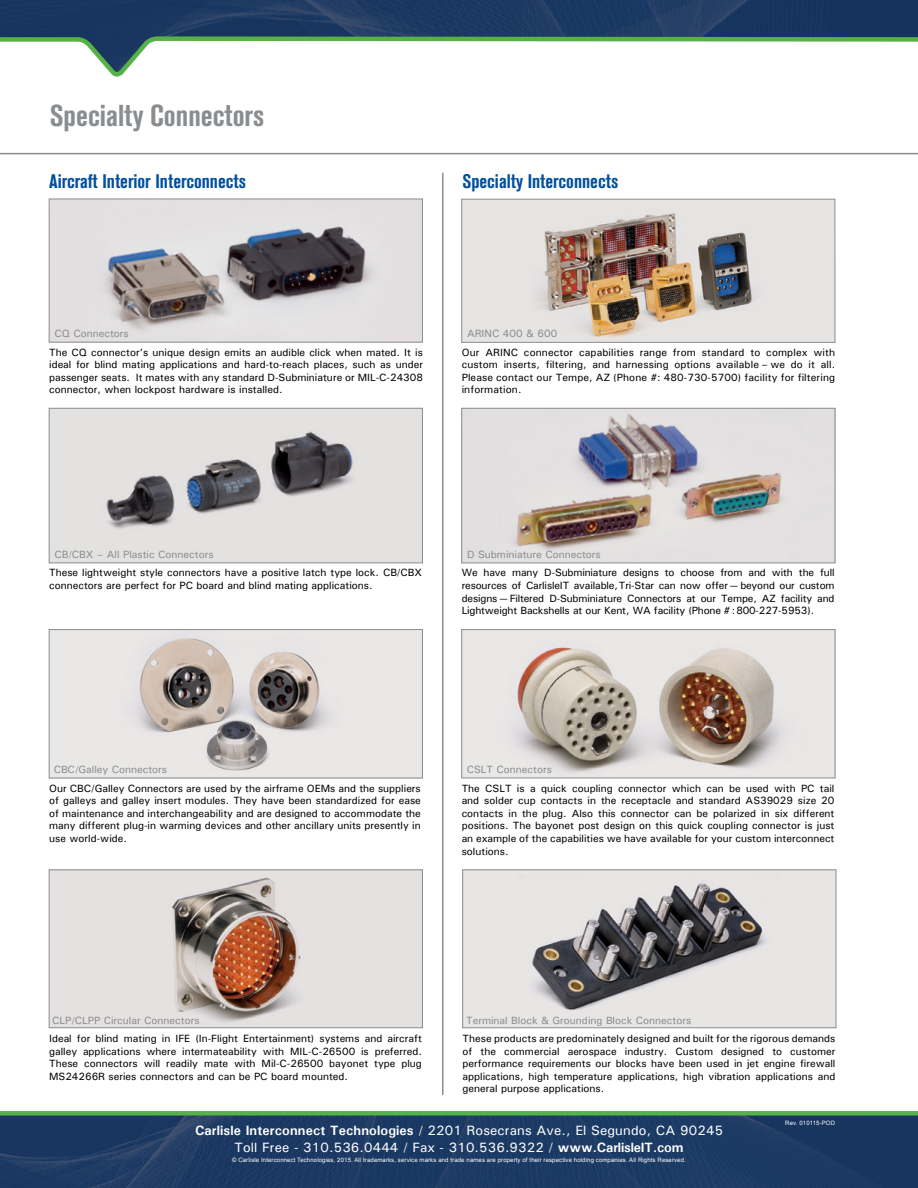
<style>
.page{position:relative;width:918px;height:1188px;background:#fff}
.page>*{position:absolute;margin:0;border:0;box-sizing:border-box;transform-origin:0 0}
.t1{font:700 condensed 30px "Akzidenz Grotesk BE";color:#898d90}
.t2{font:700 condensed 19.5px "Akzidenz Grotesk BE";color:#00509e}
.t3{font:500 13.5px/16.2px "Univers";letter-spacing:.01em;color:#fff;text-align:center}
.t4{font:500 10.5px/12.6px "Univers";color:#000;text-align:justify}
.t5{font:500 10.5px "Univers";color:#898d90}
.t6{font:6px "Arial";letter-spacing:.02em;color:#fff}
.s1{font-weight:700}
</style>
<div class="page">
<div style="left:0;top:1116px;width:918px;height:72px;background:#1b3963"></div>
<div style="left:0;top:1111px;width:918px;height:5px;background:#56b146"></div>
<hr style="left:0;top:153px;width:918px;height:1px;background:#898d90">
<img style="left:0;top:0;width:918px;height:35px">
<svg style="left:0;top:35px;width:918px;height:42px"></svg>
<hr style="left:442px;top:173px;width:2px;height:922px;background:#898d90">
<img style="left:51px;top:201px;width:370px;height:139px">
<div style="left:49px;top:199px;width:374px;height:143px;border:1px solid #898d90"></div>
<img style="left:51px;top:410px;width:370px;height:151px">
<div style="left:49px;top:408px;width:374px;height:155px;border:1px solid #898d90"></div>
<img style="left:51px;top:631px;width:370px;height:145px">
<div style="left:49px;top:629px;width:374px;height:149px;border:1px solid #898d90"></div>
<img style="left:51px;top:872px;width:370px;height:154px">
<div style="left:49px;top:870px;width:374px;height:158px;border:1px solid #898d90"></div>
<img style="left:464px;top:410px;width:369px;height:151px">
<div style="left:462px;top:408px;width:373px;height:155px;border:1px solid #898d90"></div>
<img style="left:464px;top:631px;width:369px;height:145px">
<div style="left:462px;top:629px;width:373px;height:149px;border:1px solid #898d90"></div>
<img style="left:464px;top:872px;width:370px;height:154px">
<div style="left:462px;top:870px;width:374px;height:158px;border:1px solid #898d90"></div>
<img style="left:464px;top:201px;width:369px;height:140px">
<div style="left:462px;top:199px;width:373px;height:144px;border:1px solid #898d90"></div>
<h1 class="t1" style="left:50px;top:98px;width:216px">Specialty Connectors</h1>
<h2 class="t2" style="left:49px;top:170px;width:198px">Aircraft Interior Interconnects</h2>
<h2 class="t2" style="left:462px;top:170px;width:157px">Specialty Interconnects</h2>
<p class="t5" style="left:54px;top:327px;width:76px">CQ Connectors</p>
<p class="t4" style="left:49px;top:345px;width:375px">The CQ connector’s unique design emits an audible click when mated. It is ideal for blind mating applications and hard-to-reach places, such as under passenger seats. It mates with any standard D-Subminiature or MIL-C-24308 connector, when lockpost hardware is installed.</p>
<p class="t5" style="left:467px;top:327px;width:92px">ARINC 400 &amp; 600</p>
<p class="t4" style="left:462px;top:345px;width:375px">Our ARINC connector capabilities range from standard to complex with custom inserts, filtering, and harnessing options available – we do it all.<br>Please contact our Tempe, AZ (Phone #: 480-730-5700) facility for filtering information.</p>
<p class="t5" style="left:54px;top:547px;width:161px">CB/CBX – All Plastic Connectors</p>
<p class="t4" style="left:49px;top:566px;width:374px">These lightweight style connectors have a positive latch type lock. CB/CBX connectors are perfect for PC board and blind mating applications.</p>
<p class="t5" style="left:467px;top:547px;width:135px">D Subminiature Connectors</p>
<p class="t4" style="left:462px;top:566px;width:374px">We have many D-Subminiature designs to choose from and with the full resources of CarlisleIT available,Tri-Star can now offer—beyond our custom designs—Filtered D-Subminiature Connectors at our Tempe, AZ facility and Lightweight Backshells at our Kent, WA facility (Phone # :800-227-5953).</p>
<p class="t5" style="left:54px;top:762px;width:115px">CBC/Galley Connectors</p>
<p class="t4" style="left:49px;top:781px;width:373px">Our CBC/Galley Connectors are used by the airframe OEMs and the suppliers of galleys and galley insert modules. They have been standardized for ease of maintenance and interchangeability and are designed to accommodate the many different plug-in warming devices and other ancillary units presently in use world-wide.</p>
<p class="t5" style="left:467px;top:762px;width:87px">CSLT Connectors</p>
<p class="t4" style="left:462px;top:781px;width:374px">The CSLT is a quick coupling connector which can be used with PC tail and solder cup contacts in the receptacle and standard AS39029 size 20 contacts in the plug. Also this connector can be polarized in six different positions. The bayonet post design on this quick coupling connector is just an example of the capabilities we have available for your custom interconnect solutions.</p>
<p class="t5" style="left:52px;top:1013px;width:149px">CLP/CLPP Circular Connectors</p>
<p class="t4" style="left:49px;top:1032px;width:374px">Ideal for blind mating in IFE (In-Flight Entertainment) systems and aircraft galley applications where intermateability with MIL-C-26500 is preferred.<br>These connectors will readily mate with Mil-C-26500 bayonet type plug MS24266R series connectors and can be PC board mounted.</p>
<p class="t5" style="left:466px;top:1013px;width:227px">Terminal Block &amp; Grounding Block Connectors</p>
<p class="t4" style="left:463px;top:1032px;width:374px">These products are predominately designed and built for the rigorous demands of the commercial aerospace industry. Custom designed to customer performance requirements our blocks have been used in jet engine firewall applications, high temperature applications, high vibration applications and general purpose applications.</p>
<p class="t3" style="left:195px;top:1122px;width:530px"><span class="s1">Carlisle Interconnect Technologies</span> / 2201 Rosecrans Ave., El Segundo, CA 90245<br>Toll Free - 310.536.0444 / Fax - 310.536.9322 / <span class="s1">www.CarlisleIT.com</span></p>
<p class="t6" style="left:232px;top:1156px;width:455px">© Carlisle Interconnect Technologies, 2015. All trademarks, service marks and trade names are property of their respective holding companies. All Rights Reserved.</p>
<p class="t6" style="left:785px;top:1119px;width:51px">Rev. 010115-POD</p>
</div>
